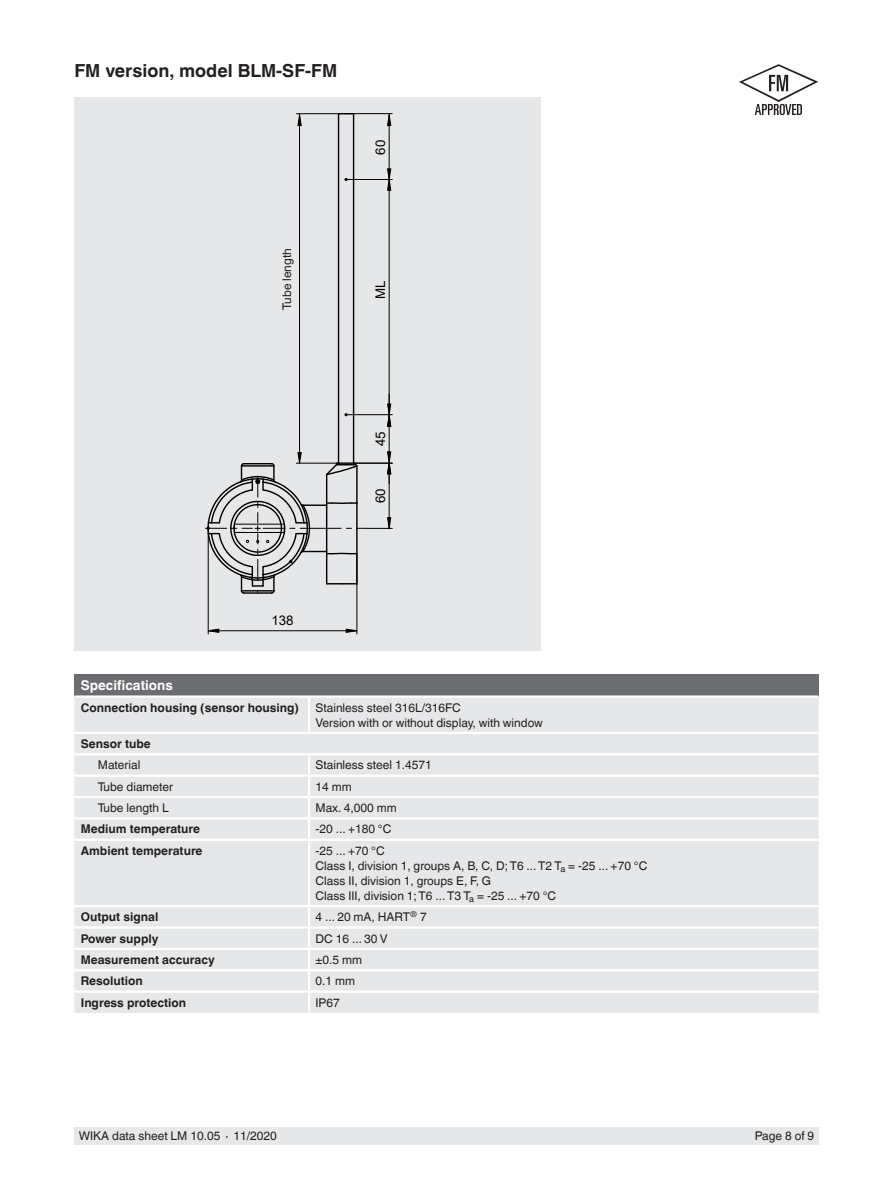
<style>
.page{position:relative;width:893px;height:1188px;background:#fff}
.page>*{position:absolute;margin:0;border:0;box-sizing:border-box;transform-origin:0 0}
.t1{font:700 18px "Helvetica World";color:#231f20}
.t2{font:700 13.5px "Helvetica World";color:#fff}
.t3{font:13.35px "Arial";color:#000}
.t4{font:12px/15px "Helvetica World";color:#231f20}
.t5{font:700 12px "Helvetica World";color:#231f20}
</style>
<div class="page">
<div style="left:74px;top:1128px;width:745px;height:17px;background:#e6e7e9"></div>
<div style="left:74px;top:98px;width:466px;height:553px;background:#e6e7e9"></div>
<div style="left:74px;top:674px;width:745px;height:23px;background:#6c6d70"></div>
<div style="left:74px;top:698px;width:745px;height:315px;background:#e6e7e9"></div>
<div style="left:74px;top:755px;width:745px;height:171px;background:#e6e7e9"></div>
<hr style="left:74px;top:695px;width:235px;height:3px;background:#fff">
<hr style="left:309px;top:695px;width:510px;height:3px;background:#fff">
<hr style="left:308px;top:698px;width:2px;height:34px;background:#fff">
<hr style="left:308px;top:755px;width:2px;height:20px;background:#fff">
<hr style="left:74px;top:775px;width:235px;height:2px;background:#fff">
<hr style="left:309px;top:775px;width:510px;height:2px;background:#fff">
<hr style="left:74px;top:796px;width:235px;height:2px;background:#fff">
<hr style="left:309px;top:796px;width:510px;height:2px;background:#fff">
<hr style="left:309px;top:817px;width:510px;height:3px;background:#fff">
<svg style="left:308px;top:777px;width:2px;height:62px"></svg>
<hr style="left:74px;top:839px;width:235px;height:2px;background:#fff">
<hr style="left:309px;top:839px;width:510px;height:2px;background:#fff">
<hr style="left:308px;top:841px;width:2px;height:64px;background:#fff">
<hr style="left:74px;top:905px;width:235px;height:2px;background:#fff">
<hr style="left:309px;top:905px;width:510px;height:2px;background:#fff">
<hr style="left:74px;top:926px;width:235px;height:3px;background:#fff">
<hr style="left:309px;top:926px;width:510px;height:3px;background:#fff">
<hr style="left:74px;top:948px;width:235px;height:2px;background:#fff">
<hr style="left:309px;top:948px;width:510px;height:2px;background:#fff">
<svg style="left:308px;top:907px;width:2px;height:62px"></svg>
<hr style="left:74px;top:969px;width:235px;height:2px;background:#fff">
<hr style="left:309px;top:969px;width:510px;height:2px;background:#fff">
<hr style="left:308px;top:971px;width:2px;height:20px;background:#fff">
<hr style="left:74px;top:991px;width:235px;height:2px;background:#fff">
<hr style="left:309px;top:991px;width:510px;height:2px;background:#fff">
<hr style="left:308px;top:993px;width:2px;height:20px;background:#fff">
<hr style="left:74px;top:732px;width:235px;height:2px;background:#fff">
<hr style="left:309px;top:732px;width:510px;height:2px;background:#fff">
<hr style="left:74px;top:753px;width:235px;height:2px;background:#fff">
<hr style="left:309px;top:753px;width:510px;height:2px;background:#fff">
<hr style="left:74px;top:817px;width:235px;height:3px;background:#fff">
<svg style="left:739px;top:64px;width:79px;height:51px"></svg>
<svg style="left:344px;top:177px;width:4px;height:5px"></svg>
<svg style="left:344px;top:413px;width:4px;height:4px"></svg>
<hr style="left:208px;top:528px;width:1px;height:106px;background:#000">
<hr style="left:357px;top:554px;width:1px;height:80px;background:#000">
<hr style="left:389px;top:114px;width:1px;height:307px;background:#000">
<hr style="left:346px;top:113px;width:46px;height:1px;background:#000">
<hr style="left:346px;top:414px;width:46px;height:1px;background:#000">
<hr style="left:346px;top:179px;width:46px;height:1px;background:#000">
<hr style="left:389px;top:415px;width:1px;height:48px;background:#000">
<hr style="left:299px;top:114px;width:1px;height:349px;background:#000">
<hr style="left:296px;top:113px;width:45px;height:1px;background:#000">
<svg style="left:207px;top:628px;width:151px;height:5px"></svg>
<svg style="left:387px;top:114px;width:5px;height:12px"></svg>
<svg style="left:387px;top:168px;width:5px;height:23px"></svg>
<svg style="left:297px;top:114px;width:5px;height:12px"></svg>
<svg style="left:206px;top:451px;width:186px;height:144px"></svg>
<hr style="left:353px;top:114px;width:1px;height:349px;background:#000">
<hr style="left:338px;top:114px;width:1px;height:349px;background:#000">
<svg style="left:387px;top:394px;width:5px;height:33px"></svg>
<h1 class="t1" style="left:74px;top:60px;width:264px">FM version, model BLM-SF-FM</h1>
<p class="t4" style="left:280px;top:310px;width:63px;rotate:-90deg">Tube length</p>
<p class="t3" style="left:371px;top:155px;width:16px;rotate:-90deg">60</p>
<p class="t3" style="left:371px;top:299px;width:20px;rotate:-90deg">ML</p>
<p class="t3" style="left:271px;top:612px;width:24px">138</p>
<p class="t3" style="left:371px;top:446px;width:16px;rotate:-90deg">45</p>
<p class="t3" style="left:371px;top:503px;width:16px;rotate:-90deg">60</p>
<p class="t2" style="left:81px;top:678px;width:94px">Specifications</p>
<p class="t5" style="left:81px;top:700px;width:220px">Connection housing (sensor housing)</p>
<p class="t4" style="left:315px;top:700px;width:229px">Stainless steel 316L/316FC<br>Version with or without display, with window</p>
<p class="t5" style="left:81px;top:737px;width:71px">Sensor tube</p>
<p class="t4" style="left:98px;top:758px;width:44px">Material</p>
<p class="t4" style="left:315px;top:758px;width:118px">Stainless steel 1.4571</p>
<p class="t4" style="left:98px;top:779px;width:77px">Tube diameter</p>
<p class="t4" style="left:315px;top:779px;width:38px">14 mm</p>
<p class="t4" style="left:98px;top:800px;width:72px">Tube length L</p>
<p class="t4" style="left:315px;top:800px;width:83px">Max. 4,000 mm</p>
<p class="t5" style="left:81px;top:822px;width:121px">Medium temperature</p>
<p class="t4" style="left:315px;top:822px;width:77px">-20 ... +180 °C</p>
<p class="t5" style="left:81px;top:844px;width:123px">Ambient temperature</p>
<p class="t4" style="left:315px;top:843px;width:333px">-25 ... +70 °C<br>Class I, division 1, groups A, B, C, D; T6 ... T2 T<sub>a</sub> = -25 ... +70 °C Class II, division 1, groups E, F, G<br>Class III, division 1; T6 ... T3 T<sub>a</sub> = -25 ... +70 °C</p>
<p class="t5" style="left:81px;top:910px;width:79px">Output signal</p>
<p class="t4" style="left:315px;top:910px;width:113px">4 ... 20 mA, HART<sup>®</sup> 7</p>
<p class="t5" style="left:81px;top:931px;width:79px">Power supply</p>
<p class="t4" style="left:315px;top:931px;width:74px">DC 16 ... 30 V</p>
<p class="t5" style="left:81px;top:953px;width:135px">Measurement accuracy</p>
<p class="t4" style="left:315px;top:952px;width:48px">±0.5 mm</p>
<p class="t5" style="left:81px;top:974px;width:63px">Resolution</p>
<p class="t4" style="left:315px;top:974px;width:41px">0.1 mm</p>
<p class="t5" style="left:81px;top:995px;width:107px">Ingress protection</p>
<p class="t4" style="left:315px;top:995px;width:26px">IP67</p>
<p class="t4" style="left:79px;top:1129px;width:200px">WIKA data sheet LM 10.05 ∙ 11/2020</p>
<p class="t4" style="left:755px;top:1129px;width:61px">Page 8 of 9</p>
</div>
